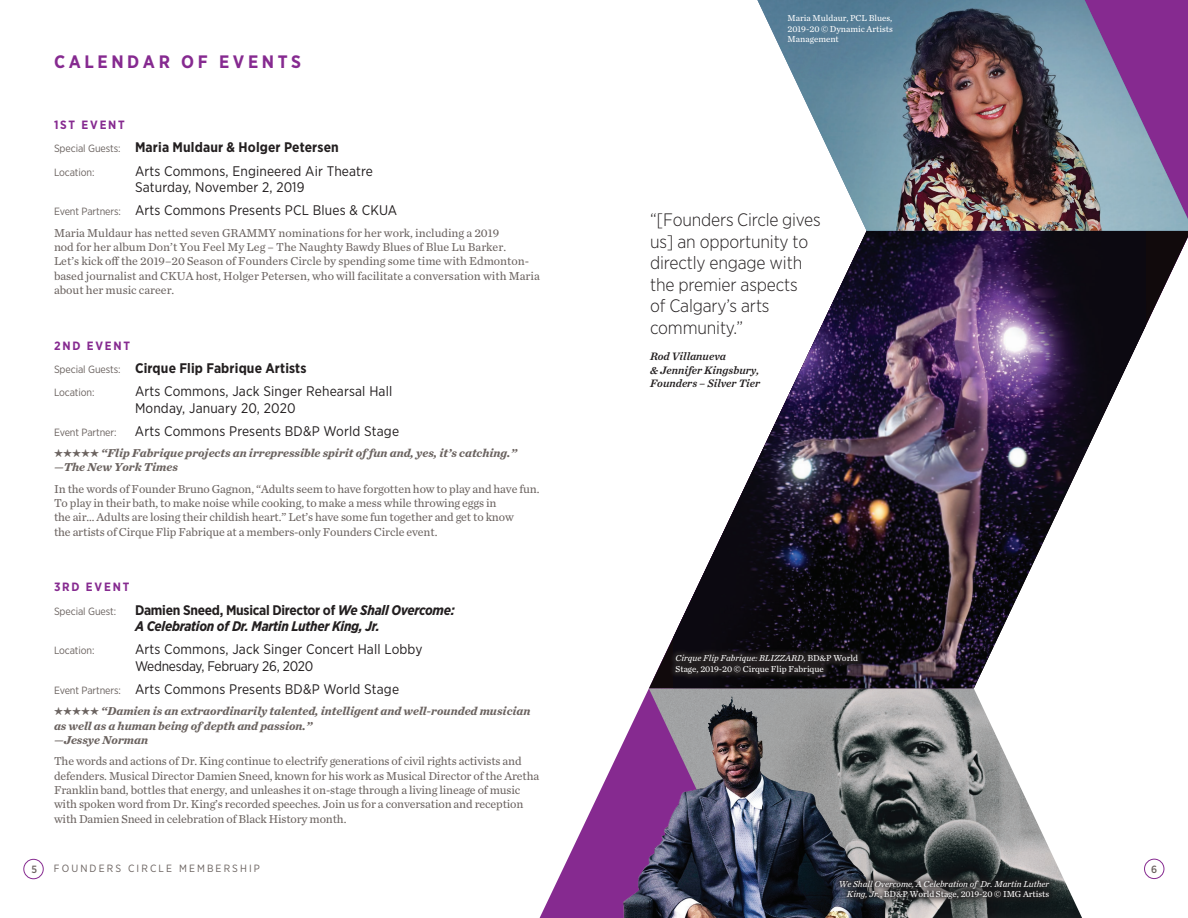
<style>
.page{position:relative;width:1188px;height:918px;background:#fff}
.page>*{position:absolute;margin:0;border:0;box-sizing:border-box;transform-origin:0 0}
.t1{font:300 18px/21.6px "Gotham Narrow";letter-spacing:-.01em;color:#231f20}
.t2{font:700 18px "Gotham Narrow";letter-spacing:.2em;color:#862a90}
.Body_copy{font:13.8px/16.5px "Gotham Narrow";letter-spacing:.01em;color:#231f20}
.Body_copy-2{font:italic 700 13.8px/16.5px "Gotham Narrow";letter-spacing:-.02em;color:#231f20}
.Body_copy-3{font:700 13.8px "Gotham Narrow";letter-spacing:.01em;color:#231f20}
.Body_copy-4{font:12px/14.4px "Chronicle Text G2";letter-spacing:-.01em;color:#6b6360}
.Body_copy-5{font:italic 700 12px/14.4px "Chronicle Text G2";color:#6b6360}
.Body_copy-6{font:700 12px "Gotham Narrow";letter-spacing:.15em;color:#862a90}
.t3{font:italic 11.25px/13.5px "Chronicle Text G2 Semi";color:#231f20}
.Body_copy-7{font:10.5px "Gotham Narrow";letter-spacing:-.01em;color:#6b6360}
.Body_copy-8{font:10.5px "Gotham Narrow";letter-spacing:.2em;color:#6b6360}
.Body_copy-9{font:500 10.5px "Gotham Narrow";color:#6b6360}
.t4{font:9px/10.5px "Chronicle Text G2";color:#fff;text-align:justify}
.t5{font:italic 9px/10.5px "Chronicle Text G2";color:#fff;text-align:right}
.s1{font-weight:400;font-size:10.5px;color:#6b6360}
.s2{font-size:10.5px;color:#6b6360}
.s3{font-style:normal}
.s4{font-style:italic}
</style>
<div class="page">
<svg style="left:540px;top:804px;width:54px;height:114px"></svg>
<svg style="left:594px;top:688px;width:571px;height:230px"></svg>
<svg style="left:649px;top:231px;width:539px;height:457px"></svg>
<img style="left:673px;top:231px;width:473px;height:457px">
<img style="left:649px;top:688px;width:433px;height:230px">
<img style="left:757px;top:0;width:431px;height:231px">
<svg style="left:669px;top:648px;width:195px;height:32px;fill:#211d1f"></svg>
<img style="left:620px;top:693px;width:266px;height:225px">
<svg style="left:833px;top:873px;width:223px;height:33px"></svg>
<div style="left:24px;top:859px;width:19px;height:20px;border:1px solid #862a90;border-radius:50%"></div>
<div style="left:1144px;top:859px;width:20px;height:20px;border:1px solid #862a90;border-radius:50%"></div>
<p class="t2" style="left:54px;top:51px;width:249px">CALENDAR OF EVENTS</p>
<p class="Body_copy-6" style="left:54px;top:117px;width:72px">1ST EVENT</p>
<p class="Body_copy-3" style="left:54px;top:139px;width:286px"><span class="s1">Special Guests:</span> Maria Muldaur &amp; Holger Petersen</p>
<p class="Body_copy-7" style="left:54px;top:165px;width:42px">Location:</p>
<p class="Body_copy" style="left:135px;top:162px;width:240px">Arts Commons, Engineered Air Theatre<br>Saturday, November 2, 2019</p>
<p class="Body_copy" style="left:54px;top:202px;width:345px"><span class="s2">Event Partners:</span> Arts Commons Presents PCL Blues &amp; CKUA</p>
<p class="Body_copy-4" style="left:54px;top:225px;width:487px">Maria Muldaur has netted seven GRAMMY nominations for her work, including a 2019<br>nod for her album Don’t You Feel My Leg – The Naughty Bawdy Blues of Blue Lu Barker.<br>Let’s kick off the 2019–20 Season of Founders Circle by spending some time with Edmonton&shy;based journalist and CKUA host, Holger Petersen, who will facilitate a conversation with Maria about her music career.</p>
<p class="Body_copy-6" style="left:54px;top:338px;width:78px">2ND EVENT</p>
<p class="Body_copy-3" style="left:54px;top:359px;width:254px"><span class="s1">Special Guests:</span> Cirque Flip Fabrique Artists</p>
<p class="Body_copy-7" style="left:54px;top:386px;width:42px">Location:</p>
<p class="Body_copy" style="left:135px;top:383px;width:259px">Arts Commons, Jack Singer Rehearsal Hall<br>Monday, January 20, 2020</p>
<p class="Body_copy-7" style="left:54px;top:426px;width:64px">Event Partner:</p>
<p class="Body_copy" style="left:135px;top:423px;width:266px">Arts Commons Presents BD&amp;P World Stage</p>
<p class="Body_copy-5" style="left:54px;top:445px;width:465px">••••• “Flip Fabrique projects an irrepressible spirit of fun and, yes, it’s catching.” —The New York Times</p>
<p class="Body_copy-4" style="left:54px;top:481px;width:487px">In the words of Founder Bruno Gagnon, “Adults seem to have forgotten how to play and have fun.<br>To play in their bath, to make noise while cooking, to make a mess while throwing eggs in<br>the air… Adults are losing their childish heart.” Let’s have some fun together and get to know<br>the artists of Cirque Flip Fabrique at a members-only Founders Circle event.</p>
<p class="Body_copy-6" style="left:54px;top:579px;width:77px">3RD EVENT</p>
<p class="Body_copy-7" style="left:54px;top:604px;width:64px">Special Guest:</p>
<p class="Body_copy-2" style="left:135px;top:601px;width:321px"><span class="s3">Damien Sneed, Musical Director of</span> We Shall Overcome:<br>A Celebration of Dr. Martin Luther King, Jr.</p>
<p class="Body_copy-7" style="left:54px;top:644px;width:42px">Location:</p>
<p class="Body_copy" style="left:135px;top:641px;width:289px">Arts Commons, Jack Singer Concert Hall Lobby<br>Wednesday, February 26, 2020</p>
<p class="Body_copy" style="left:54px;top:681px;width:347px"><span class="s2">Event Partners:</span> Arts Commons Presents BD&amp;P World Stage</p>
<p class="Body_copy-5" style="left:54px;top:703px;width:478px">••••• “Damien is an extraordinarily talented, intelligent and well-rounded musician as well as a human being of depth and passion.”<br>—Jessye Norman</p>
<p class="Body_copy-4" style="left:54px;top:753px;width:487px">The words and actions of Dr. King continue to electrify generations of civil rights activists and defenders. Musical Director Damien Sneed, known for his work as Musical Director of the Aretha Franklin band, bottles that energy, and unleashes it on-stage through a living lineage of music with spoken word from Dr. King’s recorded speeches. Join us for a conversation and reception with Damien Sneed in celebration of Black History month.</p>
<p class="t4" style="left:788px;top:12px;width:107px">Maria Muldaur, PCL Blues, 2019-20 © Dynamic Artists Management</p>
<p class="t1" style="left:650px;top:209px;width:172px">“[Founders Circle gives us] an opportunity to directly engage with the premier aspects<br>of Calgary’s arts community.”</p>
<p class="t3" style="left:650px;top:349px;width:111px">Rod Villanueva<br>&amp; Jennifer Kingsbury,<br>Founders – Silver Tier</p>
<p class="t4" style="left:676px;top:653px;width:184px"><span class="s4">Cirque Flip Fabrique: BLIZZARD</span>, BD&amp;P World<br>Stage, 2019-20 © Cirque Flip Fabrique</p>
<p class="Body_copy-9" style="left:32px;top:862px;width:7px">5</p>
<p class="Body_copy-8" style="left:54px;top:862px;width:208px">FOUNDERS CIRCLE MEMBERSHIP</p>
<p class="Body_copy-9" style="left:1151px;top:862px;width:8px">6</p>
<p class="t5" style="left:839px;top:878px;width:212px">We Shall Overcome, A Celebration of Dr. Martin Luther<br>King, Jr.<span class="s3">, BD&amp;P World Stage, 2019-20 © IMG Artists</span></p>
</div>
